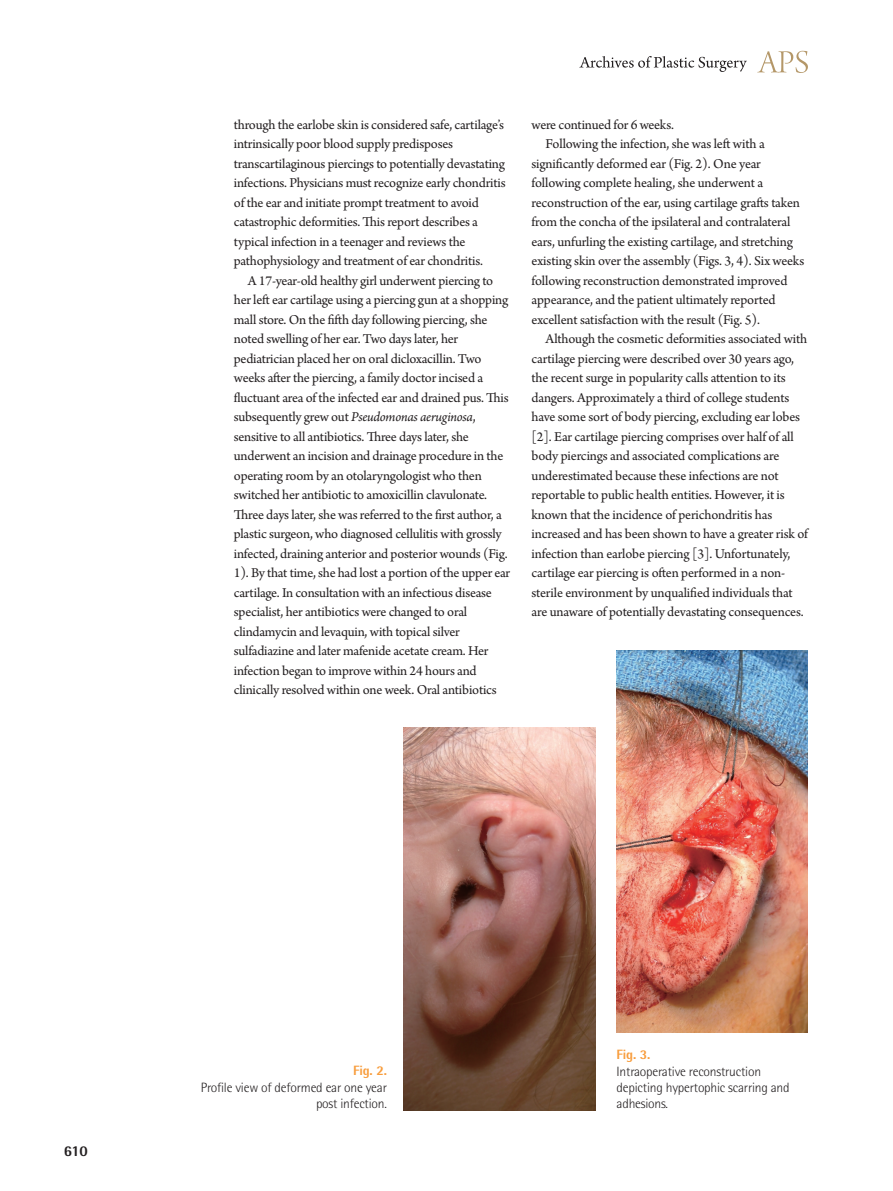
<style>
.page{position:relative;width:893px;height:1191px;background:#fff}
.page>*{position:absolute;margin:0;border:0;box-sizing:border-box;transform-origin:0 0}
.t1{font:800 15px "Rotis Semi Sans Std";color:#231f20}
.본문{font:14.25px/19.5px "Arno Pro";letter-spacing:-.015em;color:#231f20}
.표_그림_설명{font:300 13.5px/16.4px "Rotis Semi Sans Std";letter-spacing:-.015em;color:#231f20;text-align:right}
.s1{font-style:italic}
.s2{font-weight:800;color:#f89d3d}
</style>
<div class="page">
<svg style="left:757px;top:51px;width:51px;height:22px"></svg>
<svg style="left:579px;top:56px;width:168px;height:16px"></svg>
<img style="left:404px;top:727px;width:191px;height:383px">
<img style="left:617px;top:650px;width:191px;height:382px">
<p class="본문" style="left:234px;top:115px;width:273px">through the earlobe skin is considered safe, cartilage’s intrinsically poor blood supply predisposes transcartilaginous piercings to potentially devastating infections. Physicians must recognize early chondritis of the ear and initiate prompt treatment to avoid catastrophic deformities. This report describes a typical infection in a teenager and reviews the pathophysiology and treatment of ear chondritis.</p>
<p class="본문" style="left:234px;top:271px;width:278px;text-indent:14px">A 17-year-old healthy girl underwent piercing to her left ear cartilage using a piercing gun at a shopping mall store. On the fifth day following piercing, she noted swelling of her ear. Two days later, her pediatrician placed her on oral dicloxacillin. Two weeks after the piercing, a family doctor incised a fluctuant area of the infected ear and drained pus. This subsequently grew out <span class="s1">Pseudomonas aeruginosa</span>, sensitive to all antibiotics. Three days later, she underwent an incision and drainage procedure in the operating room by an otolaryngologist who then switched her antibiotic to amoxicillin clavulonate.<br>Three days later, she was referred to the first author, a plastic surgeon, who diagnosed cellulitis with grossly infected, draining anterior and posterior wounds (Fig.<br>1). By that time, she had lost a portion of the upper ear cartilage. In consultation with an infectious disease specialist, her antibiotics were changed to oral clindamycin and levaquin, with topical silver sulfadiazine and later mafenide acetate cream. Her infection began to improve within 24 hours and clinically resolved within one week. Oral antibiotics</p>
<p class="본문" style="left:531px;top:115px;width:144px">were continued for 6 weeks.</p>
<p class="본문" style="left:531px;top:135px;width:274px;text-indent:14px">Following the infection, she was left with a significantly deformed ear (Fig. 2). One year following complete healing, she underwent a reconstruction of the ear, using cartilage grafts taken from the concha of the ipsilateral and contralateral ears, unfurling the existing cartilage, and stretching existing skin over the assembly (Figs. 3, 4). Six weeks following reconstruction demonstrated improved appearance, and the patient ultimately reported excellent satisfaction with the result (Fig. 5).</p>
<p class="본문" style="left:531px;top:330px;width:278px;text-indent:14px">Although the cosmetic deformities associated with cartilage piercing were described over 30 years ago, the recent surge in popularity calls attention to its dangers. Approximately a third of college students have some sort of body piercing, excluding ear lobes [2]. Ear cartilage piercing comprises over half of all body piercings and associated complications are underestimated because these infections are not reportable to public health entities. However, it is known that the incidence of perichondritis has increased and has been shown to have a greater risk of infection than earlobe piercing [3]. Unfortunately, cartilage ear piercing is often performed in a non&shy;sterile environment by unqualified individuals that are unaware of potentially devastating consequences.</p>
<p class="t1" style="left:64px;top:1141px;width:25px">610</p>
<p class="표_그림_설명" style="left:201px;top:1062px;width:188px"><span class="s2">Fig. 2.<br></span>Profile view of deformed ear one year post infection.</p>
<p class="표_그림_설명" style="left:617px;top:1046px;width:175px;text-align:left"><span class="s2">Fig. 3.<br></span>Intraoperative reconstruction depicting hypertophic scarring and adhesions.</p>
</div>
